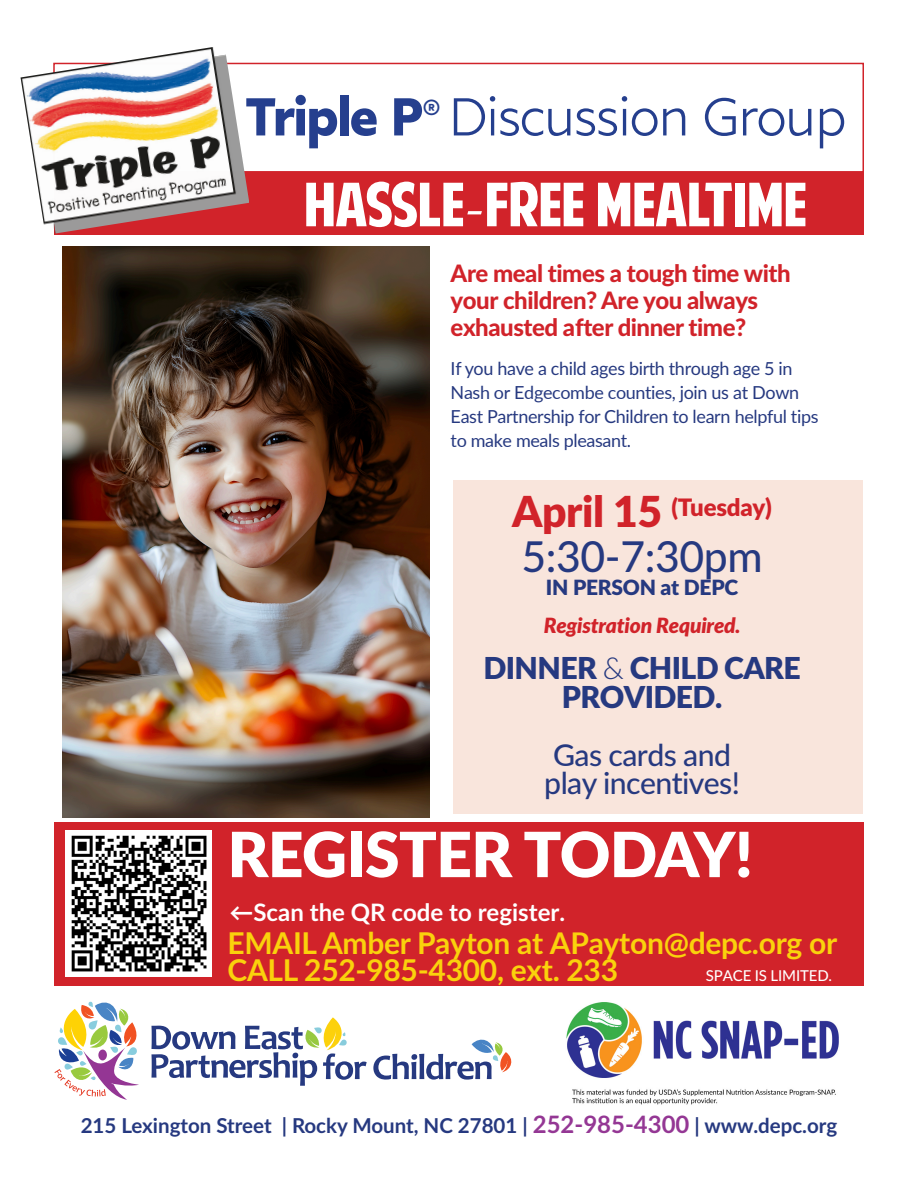
<style>
.page{position:relative;width:918px;height:1188px;background:#fff}
.page>*{position:absolute;margin:0;border:0;box-sizing:border-box;transform-origin:0 0}
.t1{font:900 62.25px "Lato";letter-spacing:-.01em;color:#fff}
.t2{font:59.85px "American Purpose";letter-spacing:-.01em;color:#fff}
.t3{font:300 53.1px "Marcher";letter-spacing:-.03em;color:#253f8e}
.t4{font:700 53.1px "Marcher";letter-spacing:-.03em;color:#253f8e}
.t5{font:500 42.75px "Lato";letter-spacing:-.01em;color:#263980}
.t6{font:500 30.3px/28.8px "Lato";letter-spacing:-.02em;color:#263980}
.t7{font:900 30.3px/28.8px "Lato";letter-spacing:-.02em;color:#263980;text-align:center}
.t8{font:700 30px/27px "Lato";letter-spacing:-.01em;color:#fad20c}
.t9{font:800 24px/27px "Lato";letter-spacing:-.02em;color:#d1232a}
.t10{font:700 24px "Lato";color:#fff}
.t11{font:900 24px "Lato";letter-spacing:-.01em;color:#d1232a}
.t12{font:700 21.9px "Marcher";color:#253f8e}
.t13{font:italic 900 21px/37.8px "Lato";letter-spacing:-.01em;color:#d1232a}
.t14{font:700 20.55px "Lato";color:#263980}
.t15{font:18px/24px "Lato";letter-spacing:-.02em;color:#263980}
.t16{font:500 15px "Lato";letter-spacing:-.01em;color:#fff}
.s1{font-family:"Minion Pro"}
.s2{font-size:42.75px}
.s3{font-style:normal;color:#263980}
.s4{font-weight:300}
.s5{font-size:24px;color:#943794}
</style>
<div class="page">
<div style="left:53px;top:63px;width:811px;height:110px;border:2px solid #d1232a"></div>
<div style="left:54px;top:173px;width:810px;height:62px;background:#d1232a"></div>
<img style="left:21px;top:47px;width:228px;height:187px">
<div style="left:453px;top:480px;width:410px;height:333px;background:#f9e5dc"></div>
<img style="left:63px;top:247px;width:366px;height:570px">
<div style="left:54px;top:822px;width:810px;height:164px;background:#d1232a"></div>
<svg style="left:54px;top:1001px;width:85px;height:99px"></svg>
<svg style="left:151px;top:1017px;width:216px;height:69px"></svg>
<svg style="left:373px;top:1039px;width:139px;height:41px"></svg>
<img style="left:566px;top:1002px;width:273px;height:103px">
<img style="left:66px;top:831px;width:146px;height:146px">
<p class="t4" style="left:246px;top:74px;width:179px">Triple P</p>
<p class="t12" style="left:423px;top:90px;width:18px">®</p>
<p class="t3" style="left:449px;top:76px;width:399px">Discussion Group</p>
<p class="t2" style="left:304px;top:181px;width:504px">HASSLE<span class="s1">-</span>FREE MEALTIME</p>
<p class="t9" style="left:451px;top:259px;width:342px">Are meal times a tough time with your children? Are you always exhausted after dinner time?</p>
<p class="t15" style="left:451px;top:356px;width:369px">If you have a child ages birth through age 5 in Nash or Edgecombe counties, join us at Down East Partnership for Children to learn helpful tips to make meals pleasant.</p>
<p class="t11" style="left:512px;top:490px;width:261px"><span class="s2">April 15</span> (Tuesday)</p>
<p class="t5" style="left:522px;top:525px;width:243px">5:30-7:30pm</p>
<p class="t13" style="left:544px;top:568px;width:198px"><span class="s3">IN PERSON at DEPC<br></span>Registration Required.</p>
<p class="t7" style="left:483px;top:652px;width:319px">DINNER <span class="s4">&amp;</span> CHILD CARE<br>PROVIDED.</p>
<p class="t6" style="left:544px;top:739px;width:197px">Gas cards and play incentives!</p>
<p class="t1" style="left:228px;top:808px;width:527px">REGISTER TODAY!</p>
<p class="t10" style="left:230px;top:895px;width:337px">←Scan the QR code to register.</p>
<p class="t8" style="left:228px;top:928px;width:611px">EMAIL Amber Payton at APayton@depc.org or<br>CALL 252-985-4300, ext. 233</p>
<p class="t16" style="left:706px;top:965px;width:128px">SPACE IS LIMITED.</p>
<p class="t14" style="left:81px;top:1110px;width:758px">215 Lexington Street | Rocky Mount, NC 27801 | <span class="s5">252-985-4300</span> | www.depc.org</p>
</div>
